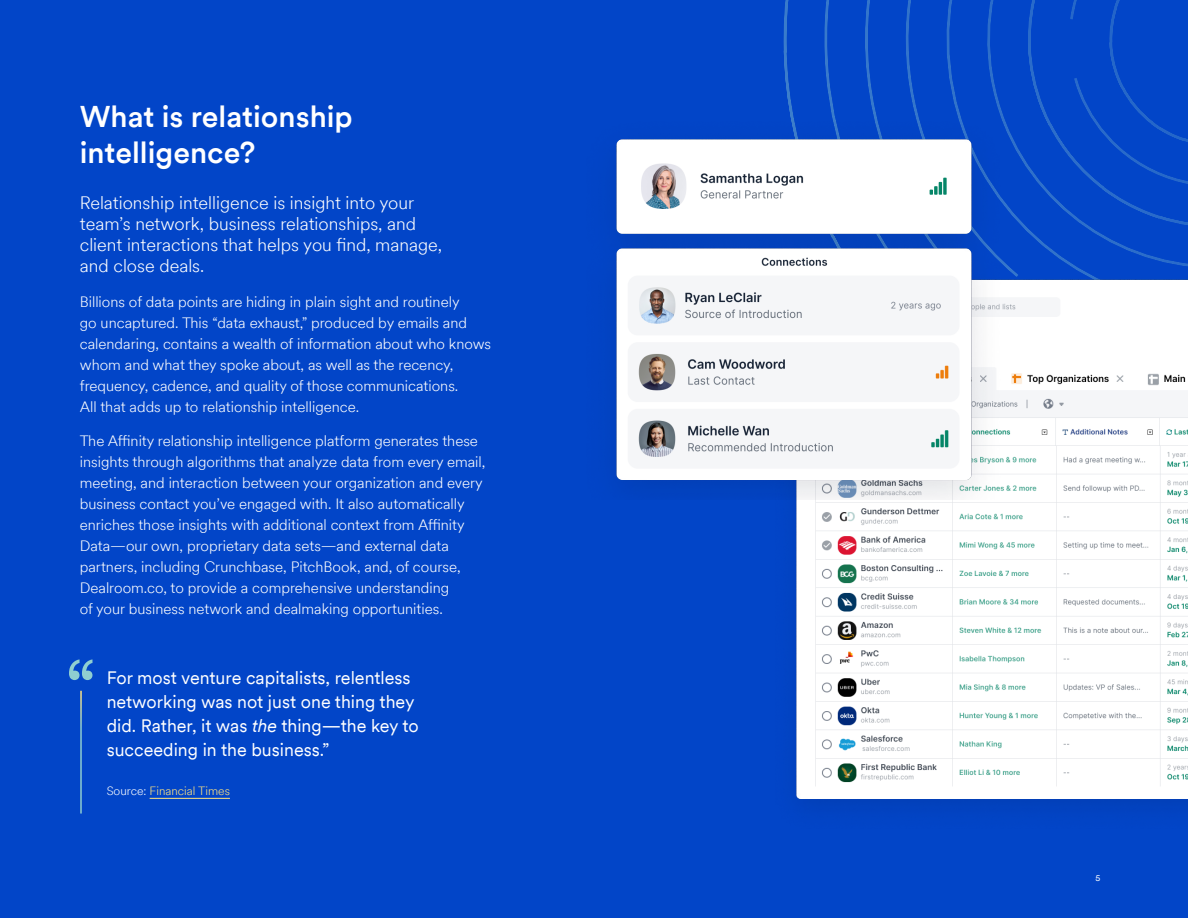
<style>
.page{position:relative;width:1188px;height:918px;background:#0245c8}
.page>*{position:absolute;margin:0;border:0;box-sizing:border-box;transform-origin:0 0}
.Heading_2__Light{font:500 30px/36px "Circular XXTT";color:#fff}
.Paragraph_Style__Lig{font:300 18px/21px "Circular XXTT";color:#fff}
.Quote__Light{font:18px/24px "Circular XXTT";color:#fff}
.Paragraph_Style__Lig-2{font:300 15px/21px "Circular XXTT";color:#fff}
.Quote__Light-2{font:300 12px "Circular XXTT";color:#ffe380}
.Quote__Dark{font:9px "Circular XXTT";color:#fff}
.s1{font-style:italic}
.s2{color:#fff}
</style>
<div class="page">
<svg style="left:915px;top:0;width:45px;height:115px"></svg>
<svg style="left:1008px;top:229px;width:180px;height:50px"></svg>
<svg style="left:987px;top:0;width:201px;height:229px"></svg>
<hr style="left:150px;top:798px;width:80px;height:1px;background:#ffe380">
<svg style="left:69px;top:659px;width:23px;height:21px"></svg>
<hr style="left:80px;top:691px;width:2px;height:123px;background:#fff">
<img style="left:796px;top:279px;width:392px;height:527px">
<img style="left:616px;top:115px;width:392px;height:385px">
<p class="Heading_2__Light" style="left:80px;top:97px;width:274px">What is relationship intelligence?</p>
<p class="Paragraph_Style__Lig" style="left:80px;top:192px;width:364px">Relationship intelligence is insight into your team’s network, business relationships, and client interactions that helps you find, manage, and close deals.</p>
<p class="Paragraph_Style__Lig-2" style="left:80px;top:291px;width:413px">Billions of data points are hiding in plain sight and routinely<br>go uncaptured. This “data exhaust,” produced by emails and calendaring, contains a wealth of information about who knows whom and what they spoke about, as well as the recency, frequency, cadence, and quality of those communications.<br>All that adds up to relationship intelligence.</p>
<p class="Paragraph_Style__Lig-2" style="left:80px;top:430px;width:407px">The Affinity relationship intelligence platform generates these insights through algorithms that analyze data from every email, meeting, and interaction between your organization and every business contact you’ve engaged with. It also automatically enriches those insights with additional context from Affinity Data—our own, proprietary data sets—and external data partners, including Crunchbase, PitchBook, and, of course, Dealroom.co, to provide a comprehensive understanding<br>of your business network and dealmaking opportunities.</p>
<p class="Quote__Light" style="left:107px;top:665px;width:314px">For most venture capitalists, relentless networking was not just one thing they did. Rather, it was <span class="s1">the</span> thing—the key to succeeding in the business.”</p>
<p class="Quote__Light-2" style="left:107px;top:783px;width:125px"><span class="s2">Source:</span> Financial Times</p>
<p class="Quote__Dark" style="left:1096px;top:872px;width:6px">5</p>
</div>
